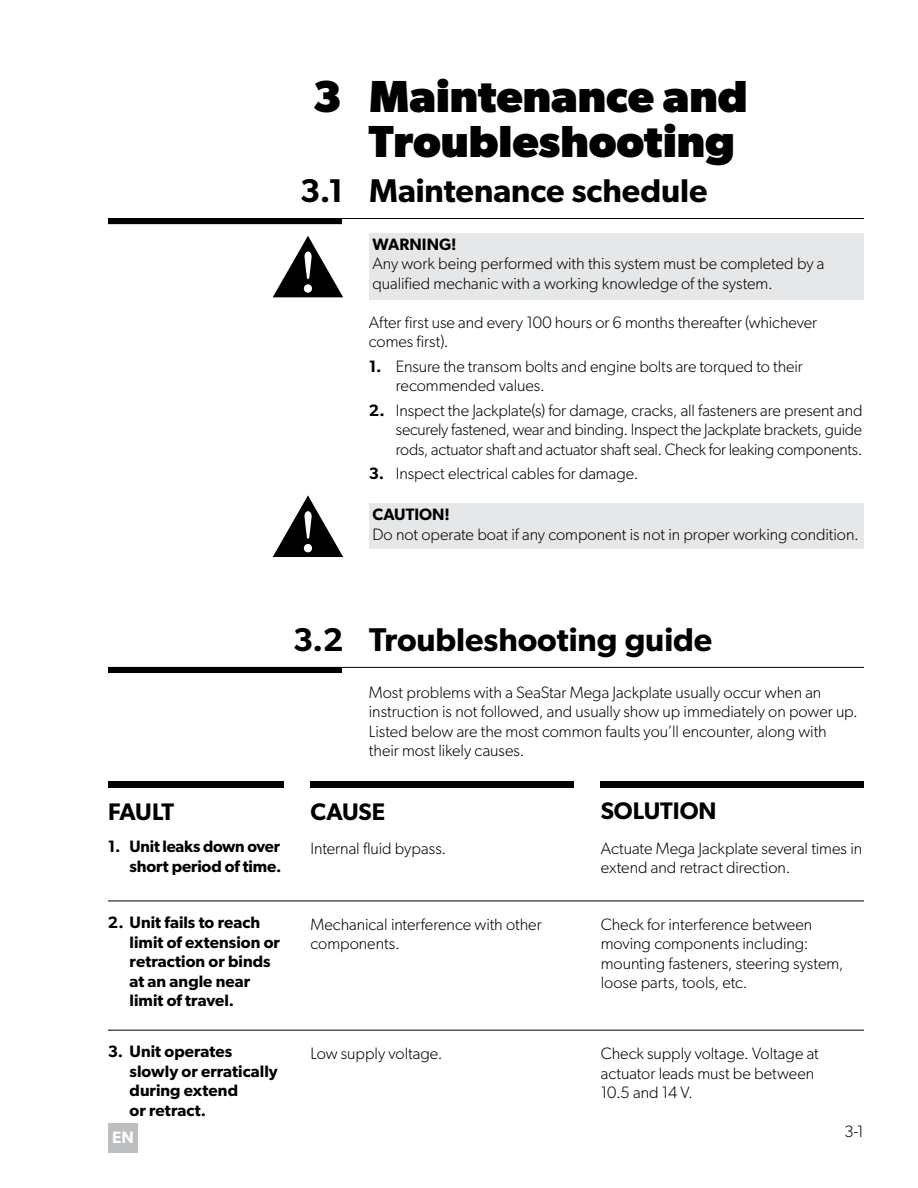
<style>
.page{position:relative;width:918px;height:1188px;background:#fff}
.page>*{position:absolute;margin:0;border:0;box-sizing:border-box;transform-origin:0 0}
.t1{font:700 45px/45px "Gibson";color:#000;text-align:right}
.t2{font:600 33px "Gibson";letter-spacing:-.005em;color:#000}
.t3{font:600 24px "Gibson";letter-spacing:-.005em;color:#000}
.t4{font:300 16.5px/19.5px "Gibson";color:#000}
.t5{font:600 16.5px/19.5px "Gibson";letter-spacing:.005em;color:#000}
.t6{font:600 16.5px "Gibson";color:#fff}
.s1{font-weight:600}
</style>
<div class="page">
<div style="left:108px;top:1123px;width:30px;height:30px;background:#bcbec0"></div>
<div style="left:108px;top:782px;width:176px;height:6px;background:#000"></div>
<div style="left:310px;top:782px;width:264px;height:6px;background:#000"></div>
<div style="left:601px;top:782px;width:263px;height:6px;background:#000"></div>
<hr style="left:108px;top:901px;width:756px;height:1px;background:#000">
<hr style="left:108px;top:1030px;width:756px;height:1px;background:#000">
<div style="left:108px;top:218px;width:234px;height:6px;background:#000"></div>
<hr style="left:108px;top:218px;width:756px;height:1px;background:#000">
<div style="left:108px;top:667px;width:234px;height:6px;background:#000"></div>
<hr style="left:108px;top:667px;width:756px;height:1px;background:#000">
<div style="left:369px;top:233px;width:495px;height:67px;background:#e6e7e8"></div>
<svg style="left:273px;top:236px;width:70px;height:61px"></svg>
<div style="left:369px;top:504px;width:495px;height:45px;background:#e6e7e8"></div>
<svg style="left:273px;top:495px;width:70px;height:62px"></svg>
<h1 class="t1" style="left:312px;top:73px;width:437px">3 Maintenance and<br>Troubleshooting</h1>
<h2 class="t2" style="left:300px;top:171px;width:409px">3.1 Maintenance schedule</h2>
<p class="t5" style="left:372px;top:234px;width:86px">WARNING!</p>
<p class="t4" style="left:372px;top:253px;width:453px">Any work being performed with this system must be completed by a qualified mechanic with a working knowledge of the system.</p>
<p class="t4" style="left:369px;top:312px;width:450px">After first use and every 100 hours or 6 months thereafter (whichever comes first).</p>
<p class="t4" style="left:396px;top:356px;width:408px;text-indent:-27px"><span class="s1">1.</span> Ensure the transom bolts and engine bolts are torqued to their recommended values.</p>
<p class="t4" style="left:396px;top:400px;width:468px;text-align:justify;text-indent:-27px"><span class="s1">2.</span> Inspect the Jackplate(s) for damage, cracks, all fasteners are present and securely fastened, wear and binding. Inspect the Jackplate brackets, guide rods, actuator shaft and actuator shaft seal. Check for leaking components.</p>
<p class="t4" style="left:369px;top:463px;width:271px"><span class="s1">3.</span> Inspect electrical cables for damage.</p>
<p class="t5" style="left:372px;top:504px;width:79px">CAUTION!</p>
<p class="t4" style="left:372px;top:524px;width:488px">Do not operate boat if any component is not in proper working condition.</p>
<h2 class="t2" style="left:293px;top:620px;width:421px">3.2 Troubleshooting guide</h2>
<p class="t4" style="left:369px;top:682px;width:491px">Most problems with a SeaStar Mega Jackplate usually occur when an instruction is not followed, and usually show up immediately on power up.<br>Listed below are the most common faults you’ll encounter, along with their most likely causes.</p>
<h3 class="t3" style="left:108px;top:798px;width:68px">FAULT</h3>
<h3 class="t3" style="left:311px;top:798px;width:76px">CAUSE</h3>
<h3 class="t3" style="left:601px;top:796px;width:117px">SOLUTION</h3>
<p class="t4" style="left:310px;top:838px;width:137px">Internal fluid bypass.</p>
<p class="t4" style="left:601px;top:838px;width:263px">Actuate Mega Jackplate several times in extend and retract direction.</p>
<p class="t5" style="left:108px;top:836px;width:175px;text-align:right">1. Unit leaks down over short period of time.</p>
<p class="t5" style="left:130px;top:912px;width:152px;text-indent:-22px">2. Unit fails to reach limit of extension or retraction or binds at an angle near limit of travel.</p>
<p class="t5" style="left:130px;top:1041px;width:150px;text-indent:-22px">3. Unit operates slowly or erratically during extend<br>or retract.</p>
<p class="t6" style="left:112px;top:1128px;width:23px">EN</p>
<p class="t4" style="left:310px;top:914px;width:233px">Mechanical interference with other components.</p>
<p class="t4" style="left:601px;top:914px;width:244px">Check for interference between moving components including: mounting fasteners, steering system, loose parts, tools, etc.</p>
<p class="t4" style="left:310px;top:1044px;width:134px">Low supply voltage.</p>
<p class="t4" style="left:601px;top:1044px;width:220px">Check supply voltage. Voltage at actuator leads must be between<br>10.5 and 14 V.</p>
<p class="t4" style="left:844px;top:1121px;width:21px">3-1</p>
</div>
